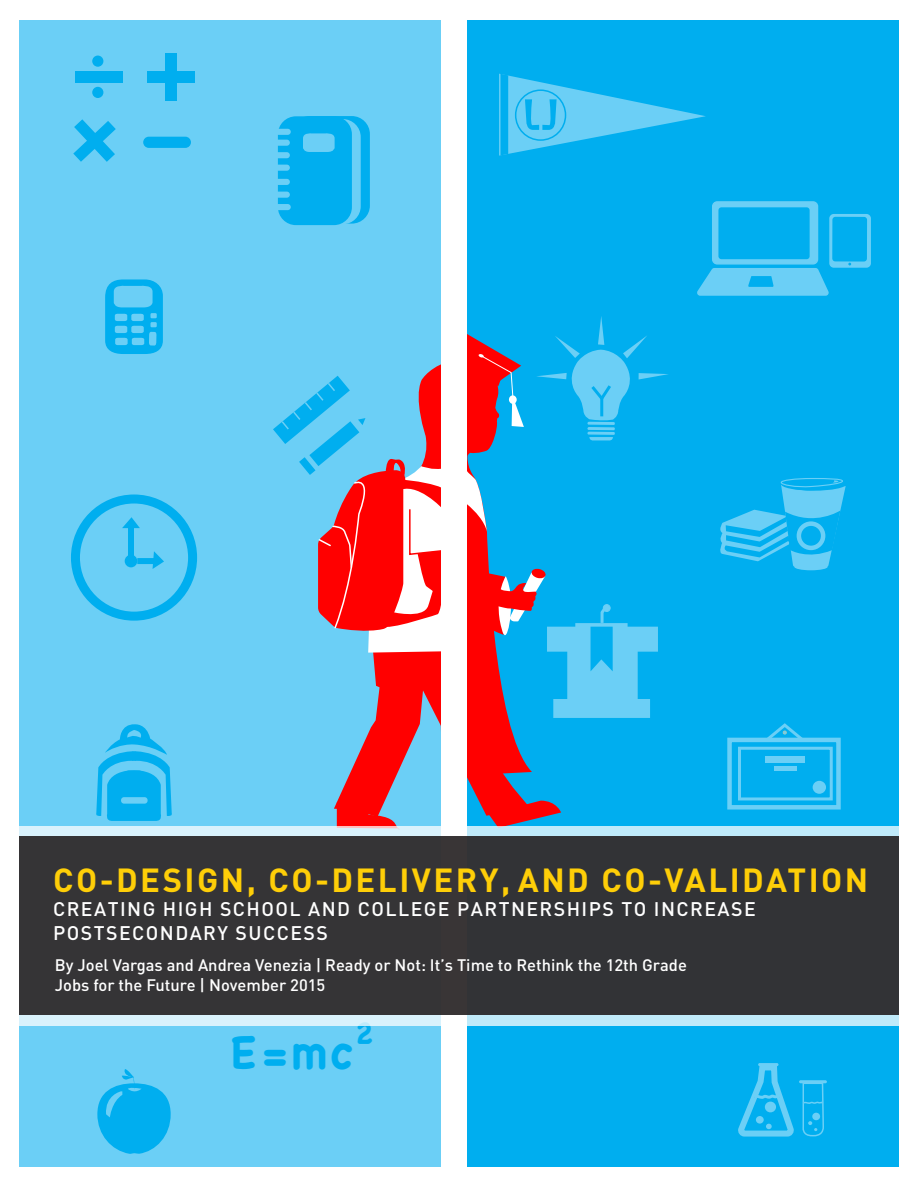
<style>
.page{position:relative;width:918px;height:1188px;background:#fff}
.page>*{position:absolute;margin:0;border:0;box-sizing:border-box;transform-origin:0 0}
.t1{font:700 46.5px "Chalkboard SE";color:#00aeef}
.t2{font:700 33px "DIN";letter-spacing:.075em;color:#fece08}
.t3{font:700 30px "Chalkboard SE";color:#00aeef}
.t4{font:500 19.5px/24px "DIN";letter-spacing:.075em;color:#fff}
.t5{font:500 16.5px/19.8px "DIN";color:#fff}
</style>
<div class="page">
<div style="left:465px;top:21px;width:434px;height:1146px;background:#00aeef"></div>
<div style="left:19px;top:21px;width:446px;height:1146px;background:#6bcff6"></div>
<svg style="left:105px;top:279px;width:58px;height:75px"></svg>
<div style="left:71px;top:495px;width:126px;height:126px;border:9px solid #00aeef;border-radius:50%"></div>
<div style="left:125px;top:555px;width:12px;height:12px;background:#00aeef;border-radius:50%"></div>
<div style="left:128px;top:525px;width:6px;height:36px;background:#00aeef"></div>
<div style="left:137px;top:558px;width:20px;height:6px;background:#00aeef"></div>
<svg style="left:122px;top:517px;width:18px;height:12px"></svg>
<svg style="left:152px;top:551px;width:12px;height:18px"></svg>
<svg style="left:97px;top:1069px;width:74px;height:85px"></svg>
<div style="left:291px;top:116px;width:79px;height:108px;background:#00aeef;border-radius:18px"></div>
<div style="left:287px;top:119px;width:74px;height:105px;background:#6bcff6;border-radius:18px"></div>
<div style="left:278px;top:116px;width:74px;height:109px;background:#00aeef;border-radius:18px"></div>
<div style="left:269px;top:129px;width:22px;height:6px;background:#6bcff6;border-radius:3px"></div>
<div style="left:269px;top:140px;width:21px;height:6px;background:#6bcff6;border-radius:3px"></div>
<div style="left:269px;top:152px;width:21px;height:6px;background:#6bcff6;border-radius:3px"></div>
<div style="left:269px;top:165px;width:21px;height:6px;background:#6bcff6;border-radius:3px"></div>
<div style="left:269px;top:179px;width:21px;height:6px;background:#6bcff6;border-radius:3px"></div>
<div style="left:269px;top:192px;width:21px;height:6px;background:#6bcff6;border-radius:3px"></div>
<div style="left:269px;top:204px;width:22px;height:6px;background:#6bcff6;border-radius:3px"></div>
<svg style="left:303px;top:133px;width:32px;height:19px"></svg>
<svg style="left:96px;top:724px;width:76px;height:97px"></svg>
<div style="left:75px;top:71px;width:47px;height:11px;background:#00aeef"></div>
<div style="left:143px;top:137px;width:48px;height:11px;background:#00aeef;border-radius:6px"></div>
<div style="left:147px;top:71px;width:48px;height:11px;background:#00aeef"></div>
<div style="left:166px;top:53px;width:11px;height:48px;background:#00aeef"></div>
<svg style="left:73px;top:119px;width:43px;height:43px"></svg>
<div style="left:92px;top:87px;width:11px;height:11px;background:#00aeef;border-radius:50%"></div>
<div style="left:92px;top:56px;width:11px;height:11px;background:#00aeef;border-radius:50%"></div>
<svg style="left:499px;top:74px;width:207px;height:82px"></svg>
<div style="left:515px;top:89px;width:51px;height:52px;border:2px solid #00aeef;border-radius:50%"></div>
<div style="left:829px;top:214px;width:42px;height:54px;background:#6bcff6;border-radius:5px"></div>
<div style="left:832px;top:217px;width:35px;height:45px;background:#00aeef;border-radius:3px"></div>
<div style="left:713px;top:202px;width:105px;height:62px;background:#6bcff6;border-radius:5px"></div>
<div style="left:712px;top:201px;width:106px;height:64px;border:2px solid #6bcff6;border-radius:5px"></div>
<div style="left:718px;top:207px;width:92px;height:52px;background:#00aeef;border-radius:3px"></div>
<svg style="left:697px;top:268px;width:132px;height:28px"></svg>
<svg style="left:720px;top:478px;width:126px;height:92px"></svg>
<div style="left:727px;top:738px;width:114px;height:72px;border:5px solid #6bcff6"></div>
<div style="left:738px;top:747px;width:95px;height:53px;border:3px solid #6bcff6"></div>
<div style="left:813px;top:781px;width:13px;height:13px;background:#6bcff6;border-radius:50%"></div>
<div style="left:765px;top:756px;width:40px;height:7px;background:#6bcff6"></div>
<div style="left:774px;top:766px;width:23px;height:5px;background:#6bcff6"></div>
<svg style="left:763px;top:723px;width:43px;height:21px"></svg>
<svg style="left:738px;top:1063px;width:56px;height:74px"></svg>
<hr style="left:799px;top:1080px;width:28px;height:3px;background:#6bcff6;border-radius:2px">
<svg style="left:802px;top:1083px;width:23px;height:54px"></svg>
<div style="left:441px;top:21px;width:25px;height:1146px;background:#fff"></div>
<svg style="left:273px;top:316px;width:395px;height:510px"></svg>
<svg style="left:19px;top:826px;width:880px;height:200px;background:#c6e5f1"></svg>
<div style="left:19px;top:837px;width:880px;height:178px;background:#353436"></div>
<h2 class="t2" style="left:53px;top:868px;width:817px">CO-DESIGN, CO-DELIVERY, AND CO-VALIDATION</h2>
<p class="t4" style="left:53px;top:898px;width:704px">CREATING HIGH SCHOOL AND COLLEGE PARTNERSHIPS TO INCREASE<br>POSTSECONDARY SUCCESS</p>
<p class="t5" style="left:55px;top:957px;width:634px">By Joel Vargas and Andrea Venezia | Ready or Not: It’s Time to Rethink the 12th Grade<br>Jobs for the Future | November 2015</p>
<h3 class="t3" style="left:356px;top:1015px;width:20px">2</h3>
<h1 class="t1" style="left:231px;top:1025px;width:124px">E=mc</h1>
</div>
